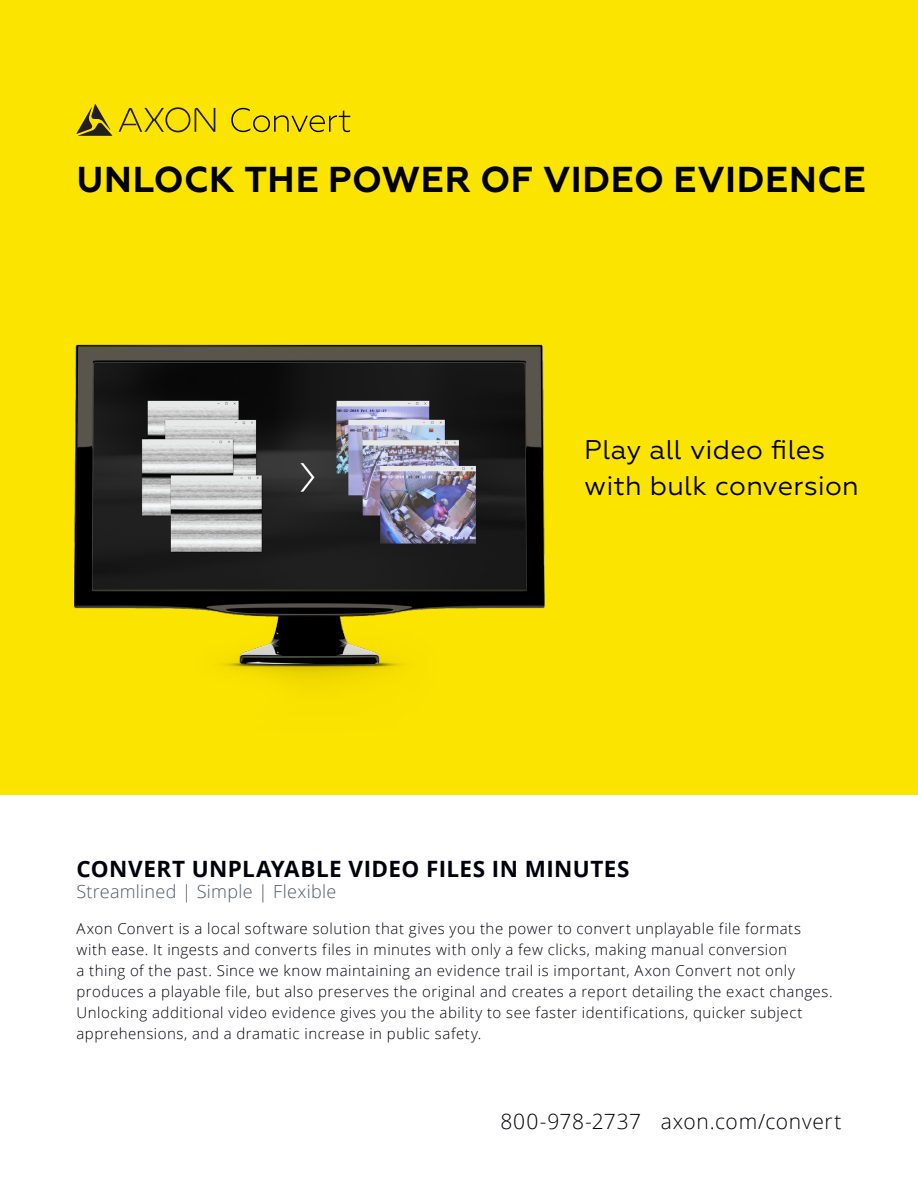
<style>
.page{position:relative;width:918px;height:1188px;background:#fff}
.page>*{position:absolute;margin:0;border:0;box-sizing:border-box;transform-origin:0 0}
.t1{font:700 36px "Geometria";letter-spacing:.015em;color:#00000b}
.t2{font:27px "Geometria";letter-spacing:.01em;color:#00000b}
.t3{font:700 22.5px "Open Sans";letter-spacing:.015em;color:#00000b}
.t4{font:300 21px "Open Sans";letter-spacing:.035em;color:#00000b}
.t5{font:300 18px "Open Sans";letter-spacing:.015em;color:#535869}
.t6{font:300 15px/21px "Open Sans";letter-spacing:.035em;color:#00000b}
</style>
<div class="page">
<div style="left:0;top:0;width:918px;height:795px;background:#fce401"></div>
<img style="left:74px;top:344px;width:471px;height:337px">
<svg style="left:76px;top:104px;width:36px;height:32px"></svg>
<svg style="left:144px;top:107px;width:71px;height:25px"></svg>
<svg style="left:123px;top:124px;width:14px;height:1px"></svg>
<svg style="left:231px;top:108px;width:119px;height:24px"></svg>
<p class="t1" style="left:77px;top:158px;width:791px">UNLOCK THE POWER OF VIDEO EVIDENCE</p>
<p class="t2" style="left:584px;top:434px;width:243px">Play all video files</p>
<p class="t2" style="left:584px;top:470px;width:276px">with bulk conversion</p>
<p class="t3" style="left:76px;top:853px;width:555px">CONVERT UNPLAYABLE VIDEO FILES IN MINUTES</p>
<p class="t5" style="left:76px;top:880px;width:261px">Streamlined | Simple | Flexible</p>
<p class="t6" style="left:76px;top:918px;width:758px">Axon Convert is a local software solution that gives you the power to convert unplayable file formats with ease. It ingests and converts files in minutes with only a few clicks, making manual conversion<br>a thing of the past. Since we know maintaining an evidence trail is important, Axon Convert not only produces a playable file, but also preserves the original and creates a report detailing the exact changes.<br>Unlocking additional video evidence gives you the ability to see faster identifications, quicker subject apprehensions, and a dramatic increase in public safety.</p>
<p class="t4" style="left:500px;top:1107px;width:343px">800-978-2737 axon.com/convert</p>
</div>
